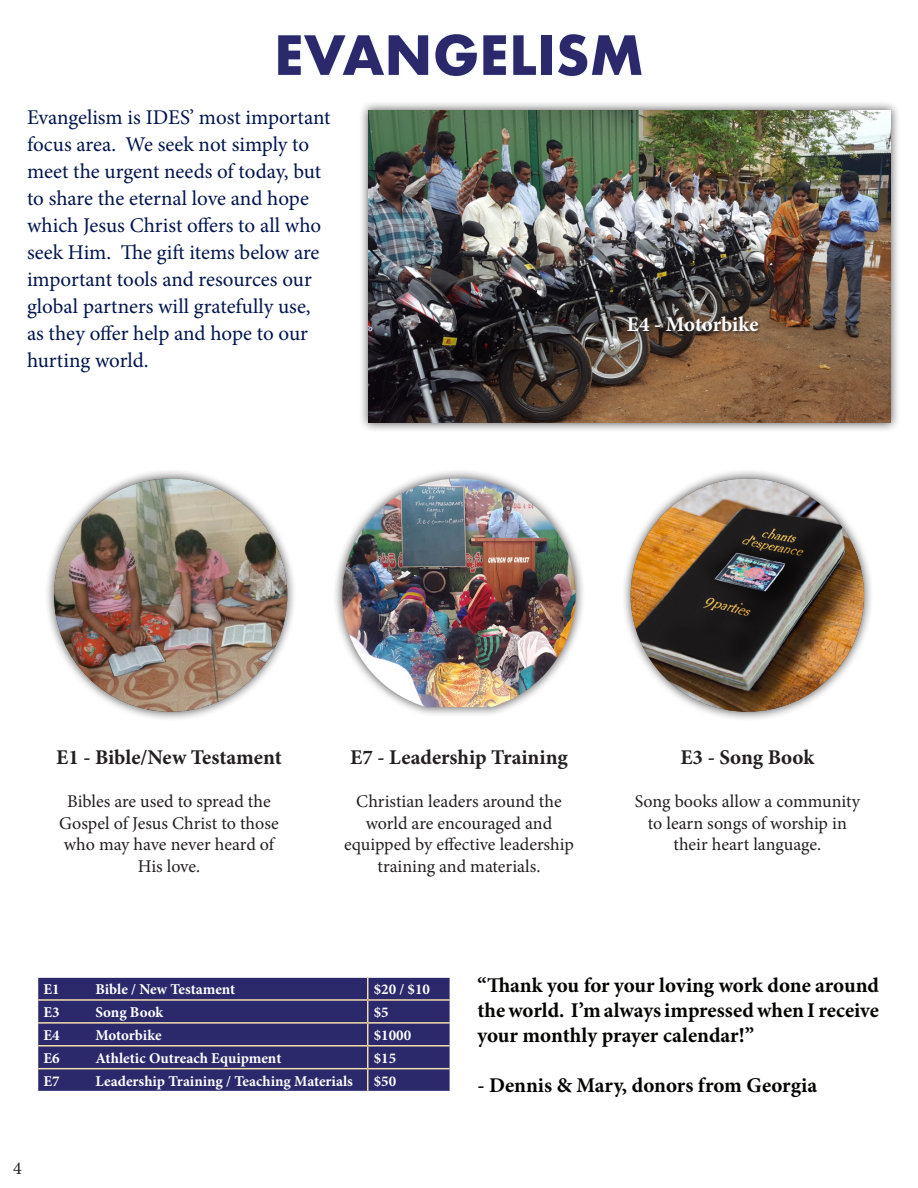
<style>
.page{position:relative;width:918px;height:1188px;background:#fff}
.page>*{position:absolute;margin:0;border:0;box-sizing:border-box;transform-origin:0 0}
.t1{font:700 52.5px "Futura";color:#2b286b}
.t2{font:21px/27px "Minion Pro";letter-spacing:-.005em;color:#01154d}
.t3{font:700 21px/25.2px "Minion Pro";color:#040503;text-align:justify}
.t4{font:700 21px "Minion Pro";color:#231f20}
.t5{font:700 21px "Minion Pro";letter-spacing:-.01em;color:#fff}
.t6{font:18px/21.6px "Minion Pro";letter-spacing:-.005em;color:#231f20;text-align:center}
.t7{font:700 15px "Minion Pro";color:#fff}
</style>
<div class="page">
<div style="left:358px;top:100px;width:543px;height:332px;background:#231f20;opacity:.75"></div>
<img style="left:368px;top:110px;width:523px;height:313px">
<div style="left:38px;top:978px;width:412px;height:113px;background:#2b286b"></div>
<hr style="left:38px;top:999px;width:330px;height:2px;background:#f4ddac">
<hr style="left:368px;top:999px;width:82px;height:2px;background:#f4ddac">
<hr style="left:38px;top:1022px;width:330px;height:2px;background:#f4ddac">
<hr style="left:368px;top:1022px;width:82px;height:2px;background:#f4ddac">
<hr style="left:38px;top:1045px;width:330px;height:2px;background:#f4ddac">
<hr style="left:368px;top:1045px;width:82px;height:2px;background:#f4ddac">
<hr style="left:38px;top:1068px;width:330px;height:1px;background:#f4ddac">
<hr style="left:368px;top:1068px;width:82px;height:1px;background:#f4ddac">
<svg style="left:367px;top:978px;width:1px;height:113px"></svg>
<div style="left:44px;top:469px;width:253px;height:252px;background:#231f20;opacity:.75"></div>
<div style="left:54px;top:478px;width:233px;height:234px;background:#231f20;opacity:.75"></div>
<img style="left:54px;top:478px;width:233px;height:234px;border-radius:117px">
<div style="left:333px;top:469px;width:252px;height:248px;background:#231f20;opacity:.75"></div>
<img style="left:342px;top:478px;width:234px;height:229px">
<div style="left:621px;top:469px;width:253px;height:252px;background:#231f20;opacity:.75"></div>
<div style="left:631px;top:478px;width:233px;height:234px;background:#231f20;opacity:.75"></div>
<img style="left:631px;top:478px;width:233px;height:234px;border-radius:117px">
<div style="left:627px;top:315px;width:134px;height:19px;background:#231f20;opacity:.75"></div>
<p class="t1" style="left:274px;top:17px;width:371px">EVANGELISM</p>
<p class="t2" style="left:27px;top:104px;width:305px">Evangelism is IDES’ most important focus area. We seek not simply to meet the urgent needs of today, but to share the eternal love and hope which Jesus Christ offers to all who seek Him. The gift items below are important tools and resources our global partners will gratefully use, as they offer help and hope to our hurting world.</p>
<p class="t5" style="left:627px;top:309px;width:133px">E4 - Motorbike</p>
<p class="t4" style="left:56px;top:742px;width:227px">E1 - Bible/New Testament</p>
<p class="t6" style="left:59px;top:791px;width:221px">Bibles are used to spread the<br>Gospel of Jesus Christ to those who may have never heard of<br>His love.</p>
<p class="t4" style="left:350px;top:742px;width:219px">E7 - Leadership Training</p>
<p class="t6" style="left:344px;top:791px;width:231px">Christian leaders around the world are encouraged and equipped by effective leadership training and materials.</p>
<p class="t4" style="left:680px;top:742px;width:135px">E3 - Song Book</p>
<p class="t6" style="left:635px;top:791px;width:227px">Song books allow a community to learn songs of worship in their heart language.</p>
<p class="t7" style="left:43px;top:979px;width:18px">E1</p>
<p class="t7" style="left:95px;top:979px;width:141px">Bible / New Testament</p>
<p class="t7" style="left:374px;top:979px;width:58px">$20 / $10</p>
<p class="t7" style="left:43px;top:1002px;width:18px">E3</p>
<p class="t7" style="left:95px;top:1002px;width:69px">Song Book</p>
<p class="t7" style="left:374px;top:1002px;width:16px">$5</p>
<p class="t7" style="left:43px;top:1024px;width:18px">E4</p>
<p class="t7" style="left:95px;top:1024px;width:68px">Motorbike</p>
<p class="t7" style="left:374px;top:1024px;width:39px">$1000</p>
<p class="t7" style="left:43px;top:1047px;width:18px">E6</p>
<p class="t7" style="left:95px;top:1047px;width:187px">Athletic Outreach Equipment</p>
<p class="t7" style="left:374px;top:1047px;width:24px">$15</p>
<p class="t7" style="left:43px;top:1070px;width:18px">E7</p>
<p class="t7" style="left:95px;top:1070px;width:259px">Leadership Training / Teaching Materials</p>
<p class="t7" style="left:374px;top:1070px;width:24px">$50</p>
<p class="t6" style="left:13px;top:1158px;width:10px">4</p>
<p class="t3" style="left:477px;top:972px;width:403px">“Thank you for your loving work done around the world. I’m always impressed when I receive your monthly prayer calendar!”</p>
<p class="t3" style="left:477px;top:1073px;width:341px">- Dennis &amp; Mary, donors from Georgia</p>
</div>
